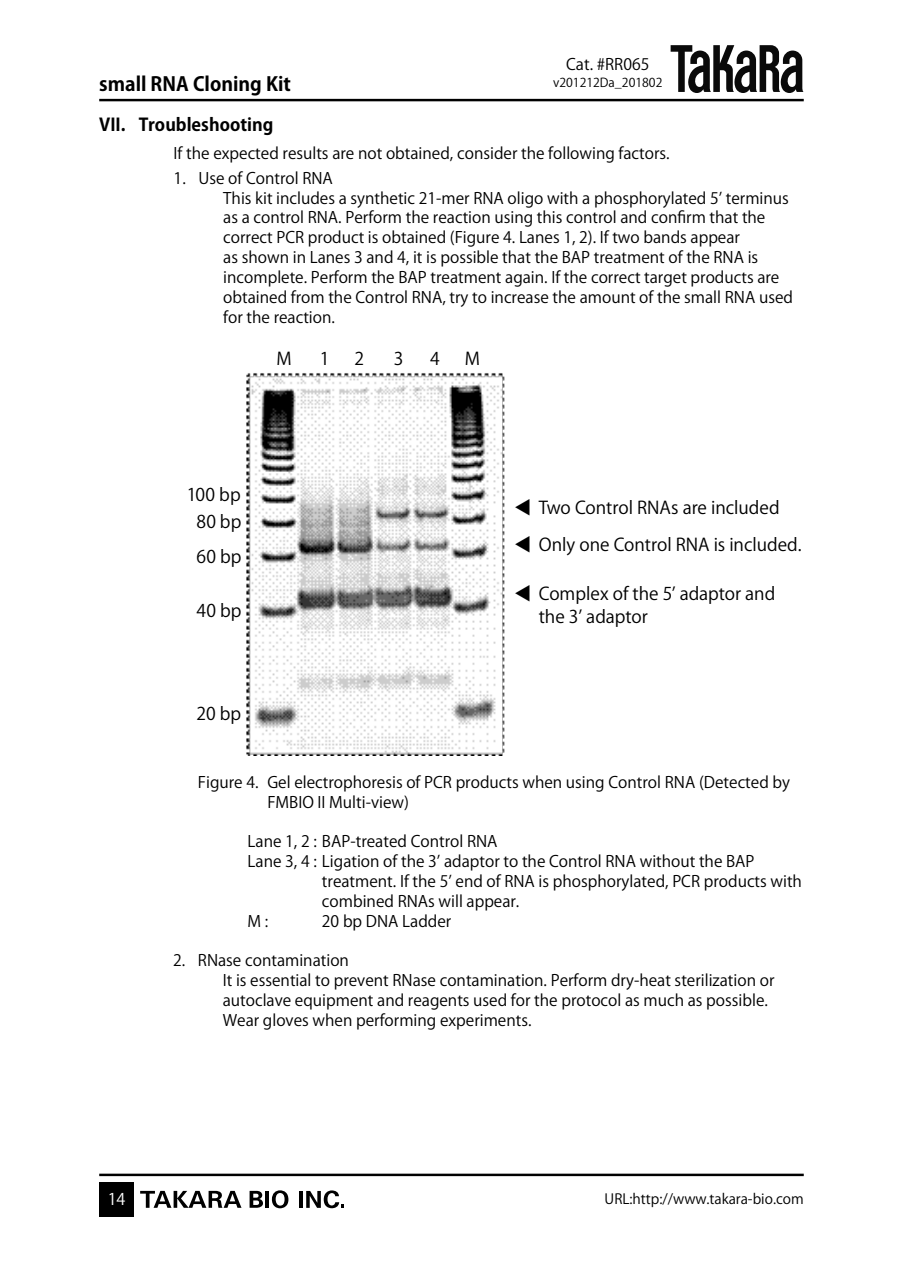
<style>
.page{position:relative;width:903px;height:1275px;background:#fff}
.page>*{position:absolute;margin:0;border:0;box-sizing:border-box;transform-origin:0 0}
.t1{font:700 19.25px "Koz Go Pro";color:#000}
.t2{font:17.5px/23.6px "Koz Go Pro";color:#000}
.t3{font:700 17.5px "Koz Go Pro";color:#000}
.t4{font:16.1px "Koz Go Pro";color:#fff}
.t5{font:15.75px/19.8px "Koz Go Pro";color:#000}
.t6{font:14px "Koz Go Pro";color:#000}
.t7{font:12.25px "Koz Go Pro";color:#000}
</style>
<div class="page">
<hr style="left:99px;top:1174px;width:705px;height:2px;background:#000">
<div style="left:99px;top:1182px;width:35px;height:35px;background:#000"></div>
<svg style="left:272px;top:1190px;width:16px;height:18px"></svg>
<svg style="left:140px;top:1191px;width:101px;height:17px"></svg>
<hr style="left:265px;top:1191px;width:4px;height:17px;background:#000">
<hr style="left:299px;top:1191px;width:4px;height:17px;background:#000">
<svg style="left:306px;top:1190px;width:38px;height:18px"></svg>
<svg style="left:250px;top:1191px;width:13px;height:17px"></svg>
<hr style="left:99px;top:99px;width:705px;height:2px;background:#000">
<svg style="left:670px;top:45px;width:133px;height:48px"></svg>
<img style="left:246px;top:373px;width:259px;height:382px">
<p class="t1" style="left:99px;top:71px;width:193px">small RNA Cloning Kit</p>
<p class="t5" style="left:566px;top:55px;width:85px">Cat. #RR065</p>
<p class="t7" style="left:553px;top:74px;width:111px">v201212Da_201802</p>
<p class="t3" style="left:99px;top:113px;width:176px">VII. Troubleshooting</p>
<p class="t5" style="left:174px;top:144px;width:497px">If the expected results are not obtained, consider the following factors.</p>
<p class="t5" style="left:223px;top:168px;width:571px;text-indent:-50px">1. Use of Control RNA<br>This kit includes a synthetic 21-mer RNA oligo with a phosphorylated 5’ terminus as a control RNA. Perform the reaction using this control and confirm that the correct PCR product is obtained (Figure 4. Lanes 1, 2). If two bands appear<br>as shown in Lanes 3 and 4, it is possible that the BAP treatment of the RNA is incomplete. Perform the BAP treatment again. If the correct target products are obtained from the Control RNA, try to increase the amount of the small RNA used for the reaction.</p>
<p class="t2" style="left:276px;top:347px;width:17px">M</p>
<p class="t2" style="left:320px;top:347px;width:11px">1</p>
<p class="t2" style="left:355px;top:347px;width:11px">2</p>
<p class="t2" style="left:394px;top:347px;width:11px">3</p>
<p class="t2" style="left:430px;top:347px;width:11px">4</p>
<p class="t2" style="left:465px;top:347px;width:17px">M</p>
<p class="t2" style="left:187px;top:481px;width:56px;line-height:27.3px;text-align:center">100 bp<br>80 bp</p>
<p class="t2" style="left:197px;top:545px;width:46px">60 bp</p>
<p class="t2" style="left:197px;top:599px;width:46px">40 bp</p>
<p class="t2" style="left:197px;top:702px;width:46px">20 bp</p>
<p class="t2" style="left:512px;top:516px;width:19px;rotate:-90deg">▲</p>
<p class="t2" style="left:539px;top:496px;width:242px">Two Control RNAs are included</p>
<p class="t2" style="left:512px;top:553px;width:19px;rotate:-90deg">▲</p>
<p class="t2" style="left:539px;top:533px;width:264px">Only one Control RNA is included.</p>
<p class="t2" style="left:539px;top:582px;width:238px">Complex of the 5’ adaptor and the 3’ adaptor</p>
<p class="t2" style="left:512px;top:602px;width:19px;rotate:-90deg">▲</p>
<p class="t5" style="left:267px;top:772px;width:524px;text-indent:-69px">Figure 4. Gel electrophoresis of PCR products when using Control RNA (Detected by<br>FMBIO II Multi-view)</p>
<p class="t5" style="left:248px;top:832px;width:252px">Lane 1, 2 : BAP-treated Control RNA</p>
<p class="t5" style="left:248px;top:852px;width:508px">Lane 3, 4 : Ligation of the 3’ adaptor to the Control RNA without the BAP</p>
<p class="t5" style="left:322px;top:872px;width:481px">treatment. If the 5’ end of RNA is phosphorylated, PCR products with</p>
<p class="t5" style="left:322px;top:892px;width:199px">combined RNAs will appear.</p>
<p class="t5" style="left:248px;top:911px;width:22px">M:</p>
<p class="t5" style="left:322px;top:911px;width:131px">20 bp DNA Ladder</p>
<p class="t5" style="left:223px;top:951px;width:553px;text-indent:-50px">2. RNase contamination<br>It is essential to prevent RNase contamination. Perform dry-heat sterilization or autoclave equipment and reagents used for the protocol as much as possible.<br>Wear gloves when performing experiments.</p>
<p class="t4" style="left:108px;top:1188px;width:19px">14</p>
<p class="t6" style="left:605px;top:1189px;width:201px">URL:http://www.takara-bio.com</p>
</div>
